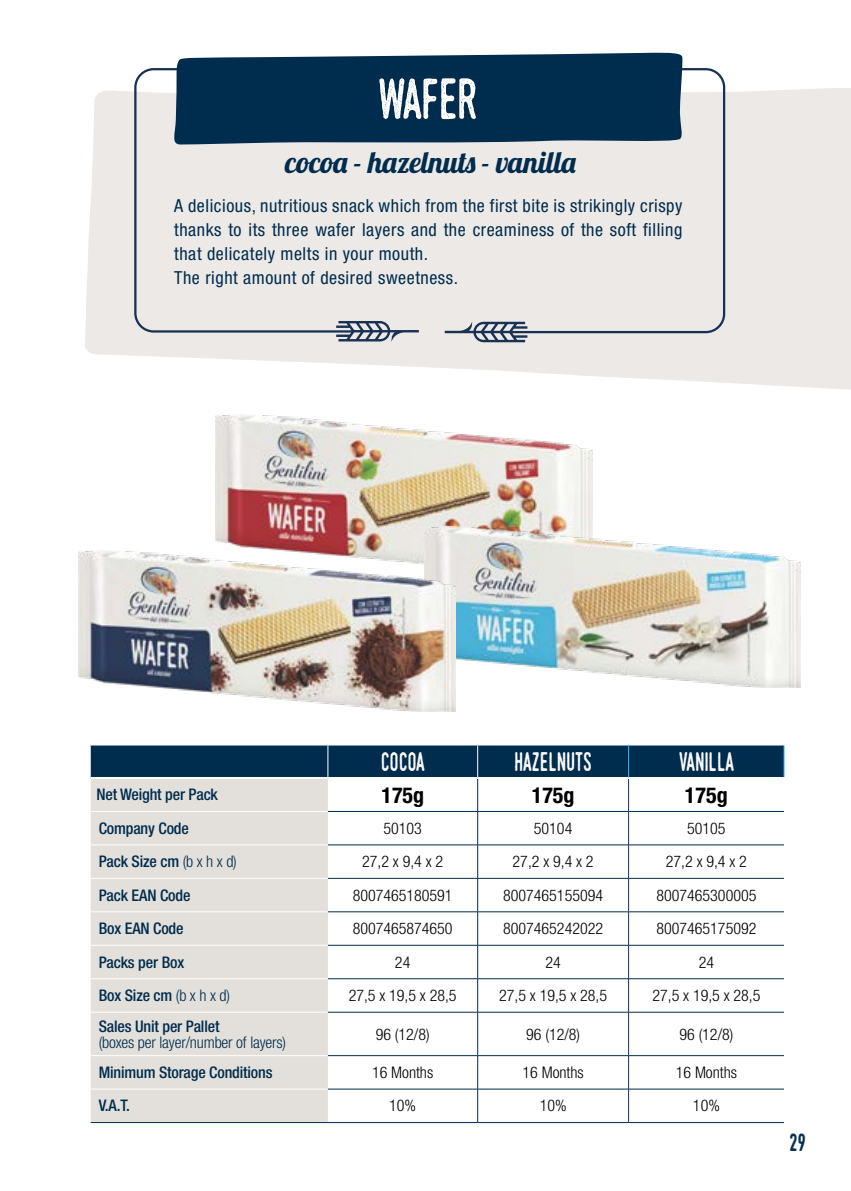
<style>
.page{position:relative;width:851px;height:1191px;background:#fff}
.page>*{position:absolute;margin:0;border:0;box-sizing:border-box;transform-origin:0 0}
.t1{font:56px "Swistblnk Monthoers";letter-spacing:-.02em;color:#fff;scale:.95 1}
.t2{font:30px "Lobster 1.4";letter-spacing:.035em;color:#002c4d}
.t3{font:26px "Swistblnk Monthoers";letter-spacing:-.01em;color:#fff;scale:.92 1}
.t4{font:24px "Swistblnk Monthoers";color:#002c4d}
.t5{font:700 condensed 22px "Helvetica Neue LT Std";color:#000}
.t6{font:condensed 18px/24px "Helvetica Neue LT Std";letter-spacing:.03em;color:#002c4d}
.t7{font:300 condensed 16px "Helvetica Neue LT Std";color:#000}
.t8{font:500 condensed 16px "Helvetica Neue LT Std";letter-spacing:-.01em;color:#002c4d}
.t9{font:300 condensed 16px "Helvetica Neue LT Std";letter-spacing:-.01em;color:#002c4d}
.s1{font-weight:300}
</style>
<div class="page">
<img style="left:215px;top:415px;width:377px;height:135px">
<svg style="left:85px;top:87px;width:765px;height:303px;fill:#ece9e6"></svg>
<svg style="left:444px;top:333px;width:83px;height:9px"></svg>
<svg style="left:336px;top:333px;width:83px;height:9px"></svg>
<div style="left:134px;top:68px;width:591px;height:265px;background:#ece9e6"></div>
<svg style="left:170px;top:52px;width:513px;height:93px;background:#143c5a"></svg>
<img style="left:424px;top:527px;width:376px;height:160px">
<img style="left:78px;top:550px;width:377px;height:161px">
<div style="left:91px;top:745px;width:692px;height:32px;background:#002c4d"></div>
<div style="left:91px;top:779px;width:237px;height:343px;background:#e3e0db"></div>
<svg style="left:478px;top:779px;width:305px;height:343px"></svg>
<hr style="left:91px;top:811px;width:237px;height:1px;background:#fff">
<hr style="left:91px;top:844px;width:237px;height:1px;background:#fff">
<hr style="left:91px;top:878px;width:237px;height:1px;background:#fff">
<hr style="left:91px;top:911px;width:237px;height:1px;background:#fff">
<hr style="left:91px;top:945px;width:237px;height:1px;background:#fff">
<hr style="left:91px;top:978px;width:237px;height:1px;background:#fff">
<hr style="left:91px;top:1011px;width:237px;height:1px;background:#fff">
<hr style="left:91px;top:1055px;width:237px;height:1px;background:#fff">
<hr style="left:91px;top:1088px;width:237px;height:1px;background:#fff">
<hr style="left:477px;top:745px;width:1px;height:32px;background:#fff">
<hr style="left:327px;top:745px;width:1px;height:32px;background:#fff">
<hr style="left:477px;top:779px;width:1px;height:32px;background:#002c4d">
<hr style="left:628px;top:779px;width:1px;height:32px;background:#193254">
<hr style="left:628px;top:811px;width:1px;height:33px;background:#193254">
<hr style="left:628px;top:845px;width:1px;height:33px;background:#193254">
<hr style="left:628px;top:878px;width:1px;height:33px;background:#193254">
<hr style="left:628px;top:945px;width:1px;height:33px;background:#193254">
<hr style="left:628px;top:979px;width:1px;height:33px;background:#193254">
<hr style="left:628px;top:1012px;width:1px;height:43px;background:#193254">
<hr style="left:628px;top:1056px;width:1px;height:32px;background:#193254">
<hr style="left:628px;top:1089px;width:1px;height:33px;background:#193254">
<hr style="left:328px;top:811px;width:149px;height:1px;background:#002c4d">
<hr style="left:628px;top:912px;width:1px;height:33px;background:#193254">
<hr style="left:477px;top:811px;width:1px;height:33px;background:#002c4d">
<hr style="left:477px;top:811px;width:151px;height:1px;background:#002c4d">
<hr style="left:628px;top:811px;width:155px;height:1px;background:#002c4d">
<hr style="left:328px;top:844px;width:149px;height:1px;background:#002c4d">
<hr style="left:477px;top:845px;width:1px;height:33px;background:#002c4d">
<hr style="left:477px;top:844px;width:151px;height:1px;background:#002c4d">
<hr style="left:628px;top:844px;width:155px;height:1px;background:#002c4d">
<hr style="left:328px;top:878px;width:149px;height:1px;background:#002c4d">
<hr style="left:477px;top:878px;width:1px;height:33px;background:#002c4d">
<hr style="left:477px;top:878px;width:151px;height:1px;background:#002c4d">
<hr style="left:628px;top:878px;width:155px;height:1px;background:#002c4d">
<hr style="left:328px;top:911px;width:149px;height:1px;background:#002c4d">
<hr style="left:477px;top:912px;width:1px;height:33px;background:#002c4d">
<hr style="left:477px;top:911px;width:151px;height:1px;background:#002c4d">
<hr style="left:628px;top:911px;width:155px;height:1px;background:#002c4d">
<hr style="left:328px;top:945px;width:149px;height:1px;background:#002c4d">
<hr style="left:477px;top:945px;width:1px;height:33px;background:#002c4d">
<hr style="left:477px;top:945px;width:151px;height:1px;background:#002c4d">
<hr style="left:628px;top:945px;width:155px;height:1px;background:#002c4d">
<hr style="left:328px;top:978px;width:149px;height:1px;background:#002c4d">
<hr style="left:328px;top:1011px;width:149px;height:1px;background:#002c4d">
<hr style="left:477px;top:979px;width:1px;height:33px;background:#002c4d">
<hr style="left:477px;top:1012px;width:1px;height:43px;background:#002c4d">
<hr style="left:477px;top:978px;width:151px;height:1px;background:#002c4d">
<hr style="left:477px;top:1011px;width:151px;height:1px;background:#002c4d">
<hr style="left:628px;top:978px;width:155px;height:1px;background:#002c4d">
<hr style="left:628px;top:1011px;width:155px;height:1px;background:#002c4d">
<hr style="left:328px;top:1055px;width:149px;height:1px;background:#002c4d">
<hr style="left:477px;top:1056px;width:1px;height:32px;background:#002c4d">
<hr style="left:477px;top:1055px;width:151px;height:1px;background:#002c4d">
<hr style="left:628px;top:1055px;width:155px;height:1px;background:#002c4d">
<hr style="left:91px;top:1122px;width:237px;height:1px;background:#002c4d">
<hr style="left:328px;top:1088px;width:149px;height:1px;background:#002c4d">
<hr style="left:328px;top:1122px;width:149px;height:1px;background:#002c4d">
<hr style="left:477px;top:1089px;width:1px;height:33px;background:#002c4d">
<hr style="left:477px;top:1088px;width:151px;height:1px;background:#002c4d">
<hr style="left:477px;top:1122px;width:151px;height:1px;background:#002c4d">
<hr style="left:628px;top:1088px;width:155px;height:1px;background:#002c4d">
<hr style="left:628px;top:1122px;width:155px;height:1px;background:#002c4d">
<hr style="left:628px;top:745px;width:1px;height:32px;background:#36bcee">
<hr style="left:783px;top:745px;width:1px;height:32px;background:#36bcee">
<h1 class="t1" style="left:377px;top:64px;width:108px">WAFER</h1>
<h2 class="t2" style="left:285px;top:143px;width:292px">cocoa - hazelnuts - vanilla</h2>
<p class="t6" style="left:174px;top:193px;width:509px">A delicious, nutritious snack which from the first bite is strikingly crispy thanks to its three wafer layers and the creaminess of the soft filling that delicately melts in your mouth.<br>The right amount of desired sweetness.</p>
<h3 class="t3" style="left:381px;top:745px;width:49px">COCOA</h3>
<h3 class="t3" style="left:514px;top:745px;width:86px">HAZELNUTS</h3>
<h3 class="t3" style="left:678px;top:745px;width:62px">VANILLA</h3>
<p class="t8" style="left:96px;top:785px;width:123px">Net Weight per Pack</p>
<h3 class="t5" style="left:381px;top:781px;width:44px">175g</h3>
<h3 class="t5" style="left:531px;top:781px;width:44px">175g</h3>
<h3 class="t5" style="left:684px;top:781px;width:44px">175g</h3>
<p class="t8" style="left:99px;top:818px;width:92px">Company Code</p>
<p class="t7" style="left:383px;top:819px;width:40px">50103</p>
<p class="t7" style="left:534px;top:819px;width:40px">50104</p>
<p class="t7" style="left:687px;top:819px;width:40px">50105</p>
<p class="t8" style="left:99px;top:852px;width:139px">Pack Size cm <span class="s1">(b x h x d)</span></p>
<p class="t7" style="left:362px;top:852px;width:82px">27,2 x 9,4 x 2</p>
<p class="t7" style="left:512px;top:852px;width:82px">27,2 x 9,4 x 2</p>
<p class="t7" style="left:665px;top:852px;width:82px">27,2 x 9,4 x 2</p>
<p class="t8" style="left:99px;top:885px;width:93px">Pack EAN Code</p>
<p class="t7" style="left:352px;top:886px;width:101px">8007465180591</p>
<p class="t7" style="left:503px;top:886px;width:101px">8007465155094</p>
<p class="t7" style="left:656px;top:886px;width:101px">8007465300005</p>
<p class="t8" style="left:99px;top:919px;width:86px">Box EAN Code</p>
<p class="t7" style="left:352px;top:919px;width:101px">8007465874650</p>
<p class="t7" style="left:503px;top:919px;width:101px">8007465242022</p>
<p class="t7" style="left:656px;top:919px;width:101px">8007465175092</p>
<p class="t8" style="left:99px;top:952px;width:87px">Packs per Box</p>
<p class="t7" style="left:395px;top:953px;width:17px">24</p>
<p class="t7" style="left:545px;top:953px;width:17px">24</p>
<p class="t7" style="left:698px;top:953px;width:17px">24</p>
<p class="t8" style="left:99px;top:986px;width:133px">Box Size cm <span class="s1">(b x h x d)</span></p>
<p class="t7" style="left:348px;top:986px;width:109px">27,5 x 19,5 x 28,5</p>
<p class="t7" style="left:499px;top:986px;width:109px">27,5 x 19,5 x 28,5</p>
<p class="t7" style="left:652px;top:986px;width:109px">27,5 x 19,5 x 28,5</p>
<p class="t8" style="left:99px;top:1016px;width:122px">Sales Unit per Pallet</p>
<p class="t9" style="left:99px;top:1032px;width:189px">(boxes per layer/number of layers)</p>
<p class="t7" style="left:375px;top:1024px;width:55px">96 (12/8)</p>
<p class="t7" style="left:526px;top:1024px;width:55px">96 (12/8)</p>
<p class="t7" style="left:679px;top:1024px;width:55px">96 (12/8)</p>
<p class="t8" style="left:99px;top:1062px;width:175px">Minimum Storage Conditions</p>
<p class="t7" style="left:372px;top:1063px;width:63px">16 Months</p>
<p class="t7" style="left:522px;top:1063px;width:63px">16 Months</p>
<p class="t7" style="left:675px;top:1063px;width:63px">16 Months</p>
<p class="t8" style="left:99px;top:1096px;width:33px">V.A.T.</p>
<p class="t7" style="left:389px;top:1096px;width:28px">10%</p>
<p class="t7" style="left:539px;top:1096px;width:28px">10%</p>
<p class="t7" style="left:693px;top:1096px;width:28px">10%</p>
<h3 class="t4" style="left:788px;top:1127px;width:19px">29</h3>
</div>
